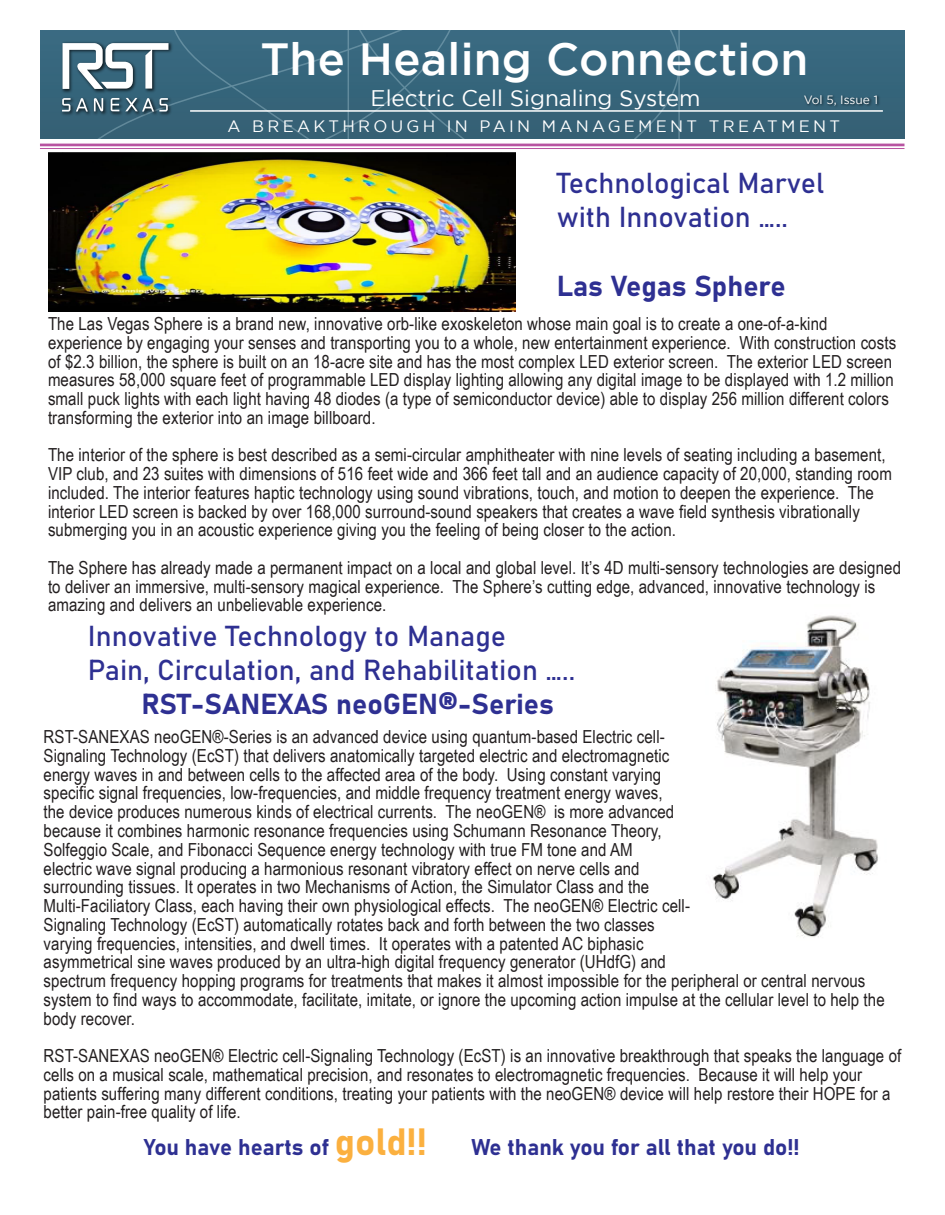
<style>
.page{position:relative;width:945px;height:1215px;background:#fff}
.page>*{position:absolute;margin:0;border:0;box-sizing:border-box;transform-origin:0 0}
.t1{font:500 45px "Gotham";letter-spacing:.005em;color:#fff}
.t2{font:28.5px/34.2px "Bahnschrift";color:#2e3092}
.t3{font:22.5px "Bahnschrift";color:#2e3092}
.t4{font:22.5px "Gotham";color:#fff}
.t5{font:18px/18.8px "Arial Narrow";letter-spacing:.005em;color:#231f20}
.t6{font:16.5px "Gotham";letter-spacing:.2em;color:#fff}
.t7{font:12px "Gotham";color:#fff}
.s1{font-size:37.5px;color:#fbb03f}
</style>
<div class="page">
<img style="left:712px;top:615px;width:166px;height:323px">
<hr style="left:40px;top:144px;width:865px;height:2px;background:#b854a1">
<hr style="left:40px;top:148px;width:865px;height:1px;background:#b854a1">
<div style="left:40px;top:30px;width:864px;height:108px;background:#36667c"></div>
<svg style="left:635px;top:30px;width:43px;height:108px"></svg>
<hr style="left:678px;top:30px;width:2px;height:108px;background:#a6c6d2">
<hr style="left:190px;top:110px;width:693px;height:2px;background:#fff">
<svg style="left:62px;top:30px;width:439px;height:108px"></svg>
<img style="left:802px;top:95px;width:81px;height:16px">
<img style="left:48px;top:152px;width:468px;height:159px">
<h1 class="t1" style="left:260px;top:34px;width:550px">The Healing Connection</h1>
<p class="t7" style="left:804px;top:93px;width:76px">Vol 5, Issue 1</p>
<p class="t4" style="left:371px;top:85px;width:332px">Electric Cell Signaling System</p>
<p class="t6" style="left:228px;top:117px;width:614px">A BREAKTHROUGH IN PAIN MANAGEMENT TREATMENT</p>
<h2 class="t2" style="left:557px;top:164px;width:269px">Technological Marvel with Innovation …..</h2>
<h2 class="t2" style="left:557px;top:267px;width:231px">Las Vegas Sphere</h2>
<p class="t5" style="left:48px;top:314px;width:850px">The Las Vegas Sphere is a brand new, innovative orb-like exoskeleton whose main goal is to create a one-of-a-kind experience by engaging your senses and transporting you to a whole, new entertainment experience. With construction costs of $2.3 billion, the sphere is built on an 18-acre site and has the most complex LED exterior screen. The exterior LED screen measures 58,000 square feet of programmable LED display lighting allowing any digital image to be displayed with 1.2 million small puck lights with each light having 48 diodes (a type of semiconductor device) able to display 256 million different colors transforming the exterior into an image billboard.</p>
<p class="t5" style="left:48px;top:445px;width:845px">The interior of the sphere is best described as a semi-circular amphitheater with nine levels of seating including a basement, VIP club, and 23 suites with dimensions of 516 feet wide and 366 feet tall and an audience capacity of 20,000, standing room included. The interior features haptic technology using sound vibrations, touch, and motion to deepen the experience. The interior LED screen is backed by over 168,000 surround-sound speakers that creates a wave field synthesis vibrationally submerging you in an acoustic experience giving you the feeling of being closer to the action.</p>
<p class="t5" style="left:48px;top:558px;width:855px">The Sphere has already made a permanent impact on a local and global level. It’s 4D multi-sensory technologies are designed to deliver an immersive, multi-sensory magical experience. The Sphere’s cutting edge, advanced, innovative technology is amazing and delivers an unbelievable experience.</p>
<h2 class="t2" style="left:88px;top:617px;width:420px">Innovative Technology to Manage</h2>
<h2 class="t2" style="left:88px;top:651px;width:489px">Pain, Circulation, and Rehabilitation …..</h2>
<h2 class="t2" style="left:142px;top:685px;width:414px">RST-SANEXAS neoGEN®-Series</h2>
<p class="t5" style="left:44px;top:727px;width:843px">RST-SANEXAS neoGEN®-Series is an advanced device using quantum-based Electric cell-<br>Signaling Technology (EcST) that delivers anatomically targeted electric and electromagnetic<br>energy waves in and between cells to the affected area of the body. Using constant varying<br>specific signal frequencies, low-frequencies, and middle frequency treatment energy waves,<br>the device produces numerous kinds of electrical currents. The neoGEN® is more advanced<br>because it combines harmonic resonance frequencies using Schumann Resonance Theory,<br>Solfeggio Scale, and Fibonacci Sequence energy technology with true FM tone and AM<br>electric wave signal producing a harmonious resonant vibratory effect on nerve cells and<br>surrounding tissues. It operates in two Mechanisms of Action, the Simulator Class and the<br>Multi-Faciliatory Class, each having their own physiological effects. The neoGEN® Electric cell-<br>Signaling Technology (EcST) automatically rotates back and forth between the two classes<br>varying frequencies, intensities, and dwell times. It operates with a patented AC biphasic<br>asymmetrical sine waves produced by an ultra-high digital frequency generator (UHdfG) and<br>spectrum frequency hopping programs for treatments that makes it almost impossible for the peripheral or central nervous system to find ways to accommodate, facilitate, imitate, or ignore the upcoming action impulse at the cellular level to help the body recover.</p>
<p class="t5" style="left:44px;top:1046px;width:859px">RST-SANEXAS neoGEN® Electric cell-Signaling Technology (EcST) is an innovative breakthrough that speaks the language of cells on a musical scale, mathematical precision, and resonates to electromagnetic frequencies. Because it will help your patients suffering many different conditions, treating your patients with the neoGEN® device will help restore their HOPE for a better pain-free quality of life.</p>
<p class="t3" style="left:144px;top:1130px;width:657px">You have hearts of <span class="s1">gold!!</span> We thank you for all that you do!!</p>
</div>
